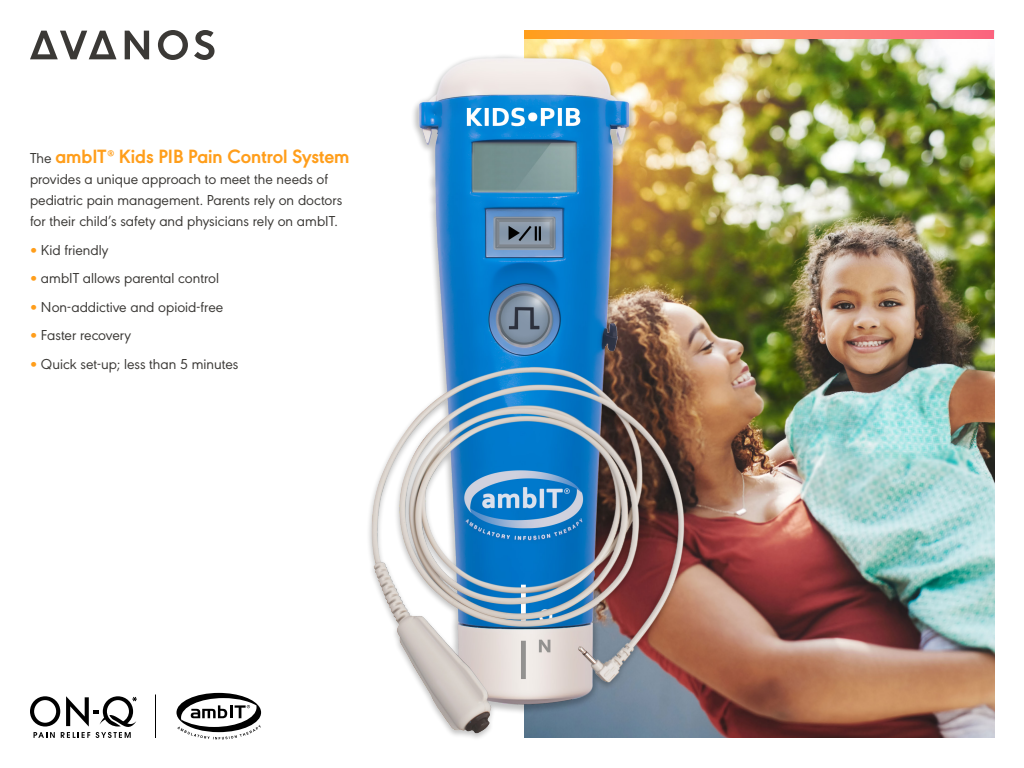
<style>
.page{position:relative;width:1024px;height:768px;background:#fff}
.page>*{position:absolute;margin:0;border:0;box-sizing:border-box;transform-origin:0 0}
.t1{font:700 20px "URW Geometric";color:#ff9e1b}
.t2{font:15px/21px "URW Geometric";color:#3b3936}
.t3{font:700 8.15px "URW Geometric";color:#ff9e1b}
.s1{font-weight:400;font-size:15px;color:#3b3936}
.s2{color:#ff9e1b}
</style>
<div class="page">
<img style="left:770px;top:38px;width:224px;height:700px">
<svg style="left:30px;top:31px;width:87px;height:28px"></svg>
<svg style="left:125px;top:31px;width:24px;height:28px"></svg>
<svg style="left:158px;top:30px;width:30px;height:30px"></svg>
<svg style="left:194px;top:30px;width:21px;height:30px"></svg>
<svg style="left:30px;top:696px;width:107px;height:42px"></svg>
<hr style="left:155px;top:694px;width:1px;height:44px;background:#000">
<svg style="left:176px;top:693px;width:85px;height:47px"></svg>
<img style="left:368px;top:38px;width:402px;height:700px">
<svg style="left:524px;top:30px;width:470px;height:8px;background:#fd8a5f"></svg>
<h1 class="t1" style="left:30px;top:142px;width:78px"><span class="s1">The</span> ambIT</h1>
<p class="t3" style="left:108px;top:147px;width:8px">®</p>
<h1 class="t1" style="left:119px;top:142px;width:232px">Kids PIB Pain Control System</h1>
<p class="t2" style="left:30px;top:168px;width:314px">provides a unique approach to meet the needs of pediatric pain management. Parents rely on doctors for their child’s safety and physicians rely on ambIT.</p>
<p class="t2" style="left:30px;top:238px;width:80px"><span class="s2">•</span> Kid friendly</p>
<p class="t2" style="left:30px;top:267px;width:190px"><span class="s2">•</span> ambIT allows parental control</p>
<p class="t2" style="left:30px;top:295px;width:195px"><span class="s2">•</span> Non-addictive and opioid-free</p>
<p class="t2" style="left:30px;top:324px;width:103px"><span class="s2">•</span> Faster recovery</p>
<p class="t2" style="left:30px;top:352px;width:210px"><span class="s2">•</span> Quick set-up; less than 5 minutes</p>
</div>
